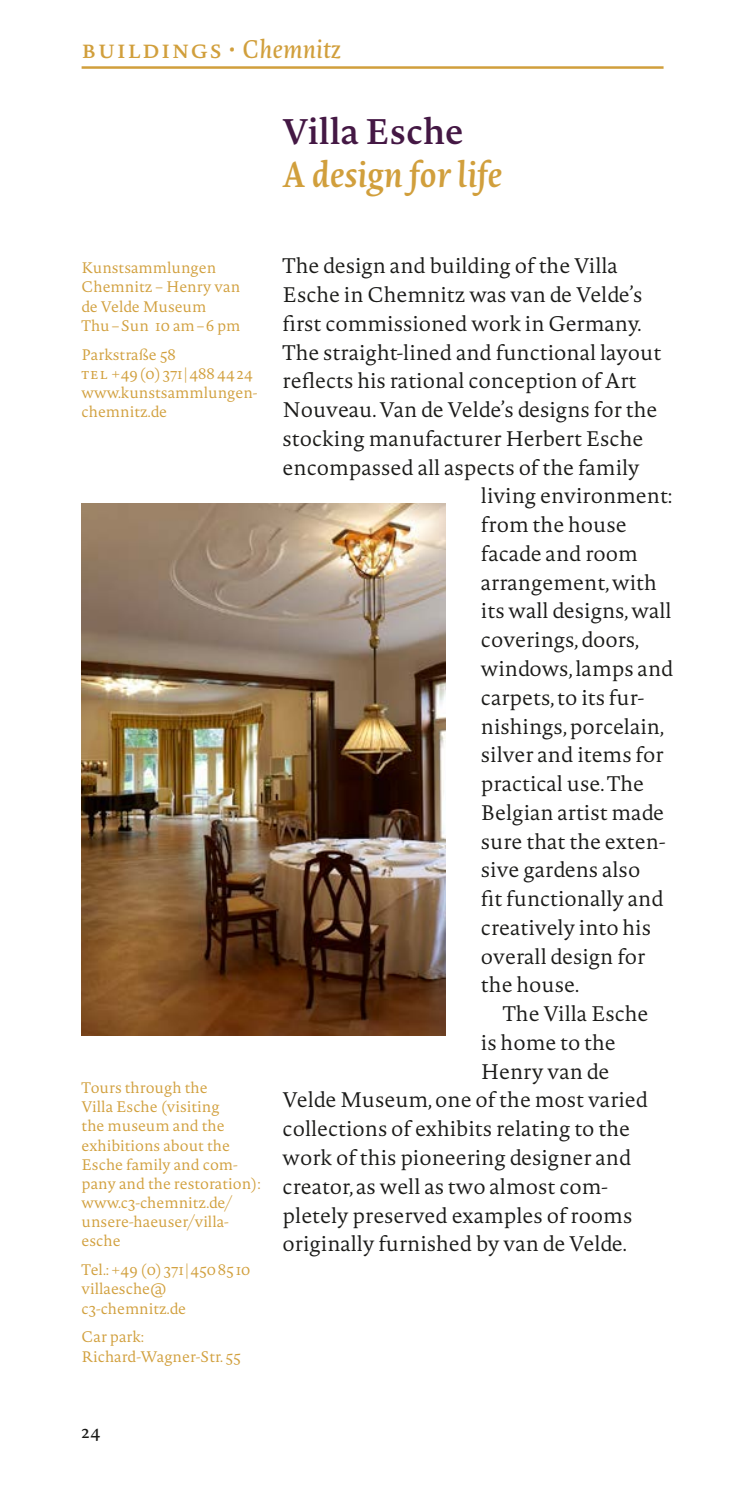
<style>
.page{position:relative;width:745px;height:1489px;background:#fff}
.page>*{position:absolute;margin:0;border:0;box-sizing:border-box;transform-origin:0 0}
._2013_Gebäude_Ü{font:italic 600 35px/43px "Novel Pro";color:#d19f3c}
._2013_Kategorie{font:25px "Novel Pro";letter-spacing:.05em;color:#d19f3c}
._2013_Brot{font:300 20.75px "Novel Pro";color:#1a1a18}
.t1{font:17px "Novel Pro";color:#1a1a18}
._2013_Randdaten{font:300 15px/19.2px "Novel Pro";color:#d19f3c}
.s1{font-style:italic}
.s2{font-style:normal;color:#441844}
</style>
<div class="page">
<hr style="left:81px;top:66px;width:582px;height:3px;background:#d19f3c">
<img style="left:81px;top:503px;width:364px;height:532px">
<p class="_2013_Kategorie" style="left:81px;top:30px;width:261px">Buildings • <span class="s1">Chemnitz</span></p>
<p class="_2013_Gebäude_Ü" style="left:282px;top:108px;width:221px"><span class="s2">Villa Esche<br></span>A design for life</p>
<p class="_2013_Randdaten" style="left:81px;top:258px;width:160px">Kunstsammlungen<br>Chemnitz – Henry van de Velde Museum<br>Thu – Sun 10 am – 6 pm</p>
<p class="_2013_Randdaten" style="left:81px;top:344px;width:177px">Parkstraße 58<br>te l +49 (0) 371 | 488 44 24 www.kunstsammlungen&shy;chemnitz.de</p>
<p class="_2013_Randdaten" style="left:81px;top:1077px;width:180px">Tours through the<br>Villa Esche (visiting<br>the museum and the exhibitions about the<br>Esche family and com&shy;pany and the restoration): www.c3-chemnitz.de/ unsere-haeuser/villa&shy;esche</p>
<p class="_2013_Randdaten" style="left:81px;top:1259px;width:170px">Tel.: +49 (0) 371 | 450 85 10 villaesche@ c3-chemnitz.de</p>
<p class="_2013_Randdaten" style="left:81px;top:1326px;width:160px">Car park:<br>Richard-Wagner-Str. 55</p>
<p class="_2013_Brot" style="left:282px;top:251px;width:336px">The design and building of the Villa</p>
<p class="_2013_Brot" style="left:282px;top:280px;width:361px">Esche in Chemnitz was van de Velde’s</p>
<p class="_2013_Brot" style="left:282px;top:308px;width:360px">first commissioned work in Germany.</p>
<p class="_2013_Brot" style="left:282px;top:337px;width:380px">The straight-lined and functional layout</p>
<p class="_2013_Brot" style="left:282px;top:366px;width:355px">reflects his rational conception of Art</p>
<p class="_2013_Brot" style="left:282px;top:395px;width:376px">Nouveau. Van de Velde’s designs for the</p>
<p class="_2013_Brot" style="left:282px;top:423px;width:362px">stocking manufacturer Herbert Esche</p>
<p class="_2013_Brot" style="left:282px;top:452px;width:358px">encompassed all aspects of the family</p>
<p class="_2013_Brot" style="left:480px;top:481px;width:193px">living environment:</p>
<p class="_2013_Brot" style="left:480px;top:510px;width:147px">from the house</p>
<p class="_2013_Brot" style="left:480px;top:538px;width:158px">facade and room</p>
<p class="_2013_Brot" style="left:480px;top:567px;width:177px">arrangement, with</p>
<p class="_2013_Brot" style="left:480px;top:596px;width:192px">its wall designs, wall</p>
<p class="_2013_Brot" style="left:480px;top:625px;width:160px">coverings, doors,</p>
<p class="_2013_Brot" style="left:480px;top:653px;width:194px">windows, lamps and</p>
<p class="_2013_Brot" style="left:480px;top:682px;width:165px">carpets, to its fur-</p>
<p class="_2013_Brot" style="left:480px;top:711px;width:184px">nishings, porcelain,</p>
<p class="_2013_Brot" style="left:480px;top:740px;width:184px">silver and items for</p>
<p class="_2013_Brot" style="left:480px;top:768px;width:164px">practical use. The</p>
<p class="_2013_Brot" style="left:480px;top:797px;width:184px">Belgian artist made</p>
<p class="_2013_Brot" style="left:480px;top:826px;width:186px">sure that the exten-</p>
<p class="_2013_Brot" style="left:480px;top:855px;width:161px">sive gardens also</p>
<p class="_2013_Brot" style="left:480px;top:883px;width:184px">fit functionally and</p>
<p class="_2013_Brot" style="left:480px;top:912px;width:171px">creatively into his</p>
<p class="_2013_Brot" style="left:480px;top:941px;width:166px">overall design for</p>
<p class="_2013_Brot" style="left:480px;top:970px;width:100px">the house.</p>
<p class="_2013_Brot" style="left:502px;top:998px;width:147px">The Villa Esche</p>
<p class="_2013_Brot" style="left:480px;top:1027px;width:136px">is home to the</p>
<p class="_2013_Brot" style="left:480px;top:1056px;width:130px">Henry van de</p>
<p class="_2013_Brot" style="left:282px;top:1085px;width:367px">Velde Museum, one of the most varied</p>
<p class="_2013_Brot" style="left:282px;top:1113px;width:349px">collections of exhibits relating to the</p>
<p class="_2013_Brot" style="left:282px;top:1142px;width:350px">work of this pioneering designer and</p>
<p class="_2013_Brot" style="left:282px;top:1171px;width:326px">creator, as well as two almost com-</p>
<p class="_2013_Brot" style="left:282px;top:1200px;width:351px">pletely preserved examples of rooms</p>
<p class="_2013_Brot" style="left:282px;top:1228px;width:345px">originally furnished by van de Velde.</p>
<p class="t1" style="left:81px;top:1419px;width:20px">24</p>
</div>
